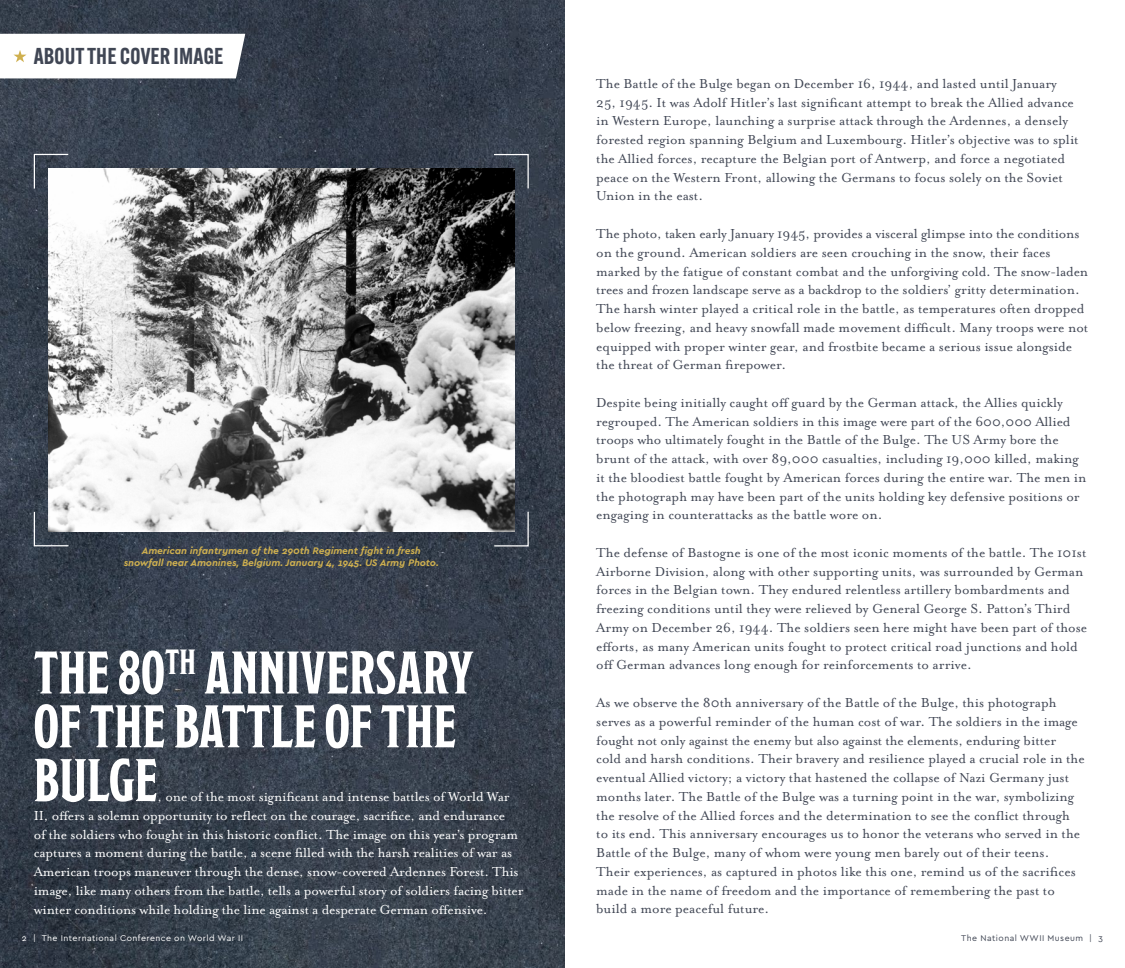
<style>
.page{position:relative;width:1125px;height:968px;background:#fff}
.page>*{position:absolute;margin:0;border:0;box-sizing:border-box;transform-origin:0 0}
.t1{font:60px/53.8px "Modesto Condensed";color:#fff}
.t2{font:600 22.5px "Alternate Gothic ATF";color:#404654}
.t3{font:15px/18.8px "Mrs Eaves OT";color:#404654}
.t4{font:15px/18.8px "Mrs Eaves OT";letter-spacing:-.01em;color:#fff}
.t5{font:italic 700 10px/12px "Cera Basic";color:#cfb04f;text-align:center}
.t6{font:8.75px "Cera Basic";letter-spacing:.05em;color:#fff}
.t7{font:8.75px "Cera Basic";letter-spacing:.05em;color:#404654}
</style>
<div class="page">
<img style="left:0;top:0;width:564px;height:968px">
<img style="left:48px;top:168px;width:466px;height:363px">
<svg style="left:33px;top:153px;width:36px;height:37px"></svg>
<svg style="left:493px;top:510px;width:36px;height:37px"></svg>
<svg style="left:493px;top:153px;width:36px;height:37px"></svg>
<svg style="left:33px;top:510px;width:37px;height:37px"></svg>
<svg style="left:0;top:34px;width:245px;height:44px"></svg>
<h2 class="t2" style="left:34px;top:42px;width:191px">ABOUT THE COVER IMAGE</h2>
<p class="t3" style="left:596px;top:74px;width:484px">The Battle of the Bulge began on December 16, 1944, and lasted until January 25, 1945. It was Adolf Hitler’s last significant attempt to break the Allied advance in Western Europe, launching a surprise attack through the Ardennes, a densely forested region spanning Belgium and Luxembourg. Hitler’s objective was to split the Allied forces, recapture the Belgian port of Antwerp, and force a negotiated peace on the Western Front, allowing the Germans to focus solely on the Soviet Union in the east.</p>
<p class="t3" style="left:596px;top:224px;width:494px">The photo, taken early January 1945, provides a visceral glimpse into the conditions on the ground. American soldiers are seen crouching in the snow, their faces marked by the fatigue of constant combat and the unforgiving cold. The snow-laden trees and frozen landscape serve as a backdrop to the soldiers’ gritty determination.<br>The harsh winter played a critical role in the battle, as temperatures often dropped below freezing, and heavy snowfall made movement difficult. Many troops were not equipped with proper winter gear, and frostbite became a serious issue alongside the threat of German firepower.</p>
<p class="t3" style="left:596px;top:393px;width:492px">Despite being initially caught off guard by the German attack, the Allies quickly regrouped. The American soldiers in this image were part of the 600,000 Allied troops who ultimately fought in the Battle of the Bulge. The US Army bore the brunt of the attack, with over 89,000 casualties, including 19,000 killed, making it the bloodiest battle fought by American forces during the entire war. The men in the photograph may have been part of the units holding key defensive positions or engaging in counterattacks as the battle wore on.</p>
<p class="t3" style="left:596px;top:543px;width:492px">The defense of Bastogne is one of the most iconic moments of the battle. The 101st Airborne Division, along with other supporting units, was surrounded by German forces in the Belgian town. They endured relentless artillery bombardments and freezing conditions until they were relieved by General George S. Patton’s Third Army on December 26, 1944. The soldiers seen here might have been part of those efforts, as many American units fought to protect critical road junctions and hold off German advances long enough for reinforcements to arrive.</p>
<p class="t3" style="left:596px;top:693px;width:490px">As we observe the 80th anniversary of the Battle of the Bulge, this photograph serves as a powerful reminder of the human cost of war. The soldiers in the image fought not only against the enemy but also against the elements, enduring bitter cold and harsh conditions. Their bravery and resilience played a crucial role in the eventual Allied victory; a victory that hastened the collapse of Nazi Germany just months later. The Battle of the Bulge was a turning point in the war, symbolizing the resolve of the Allied forces and the determination to see the conflict through to its end. This anniversary encourages us to honor the veterans who served in the Battle of the Bulge, many of whom were young men barely out of their teens.<br>Their experiences, as captured in photos like this one, remind us of the sacrifices made in the name of freedom and the importance of remembering the past to build a more peaceful future.</p>
<p class="t5" style="left:124px;top:544px;width:317px">American infantrymen of the 290th Regiment fight in fresh snowfall near Amonines, Belgium. January 4, 1945. US Army Photo.</p>
<h1 class="t1" style="left:34px;top:646px;width:442px">THE 80<sup>TH</sup> ANNIVERSARY<br>OF THE BATTLE OF THE<br>BULGE</h1>
<p class="t4" style="left:34px;top:787px;width:491px;text-indent:124px">, one of the most significant and intense battles of World War II, offers a solemn opportunity to reflect on the courage, sacrifice, and endurance<br>of the soldiers who fought in this historic conflict. The image on this year’s program captures a moment during the battle, a scene filled with the harsh realities of war as American troops maneuver through the dense, snow-covered Ardennes Forest. This image, like many others from the battle, tells a powerful story of soldiers facing bitter winter conditions while holding the line against a desperate German offensive.</p>
<p class="t6" style="left:22px;top:933px;width:223px">2 | The International Conference on World War II</p>
<p class="t7" style="left:961px;top:933px;width:143px">The National WWII Museum | 3</p>
</div>
